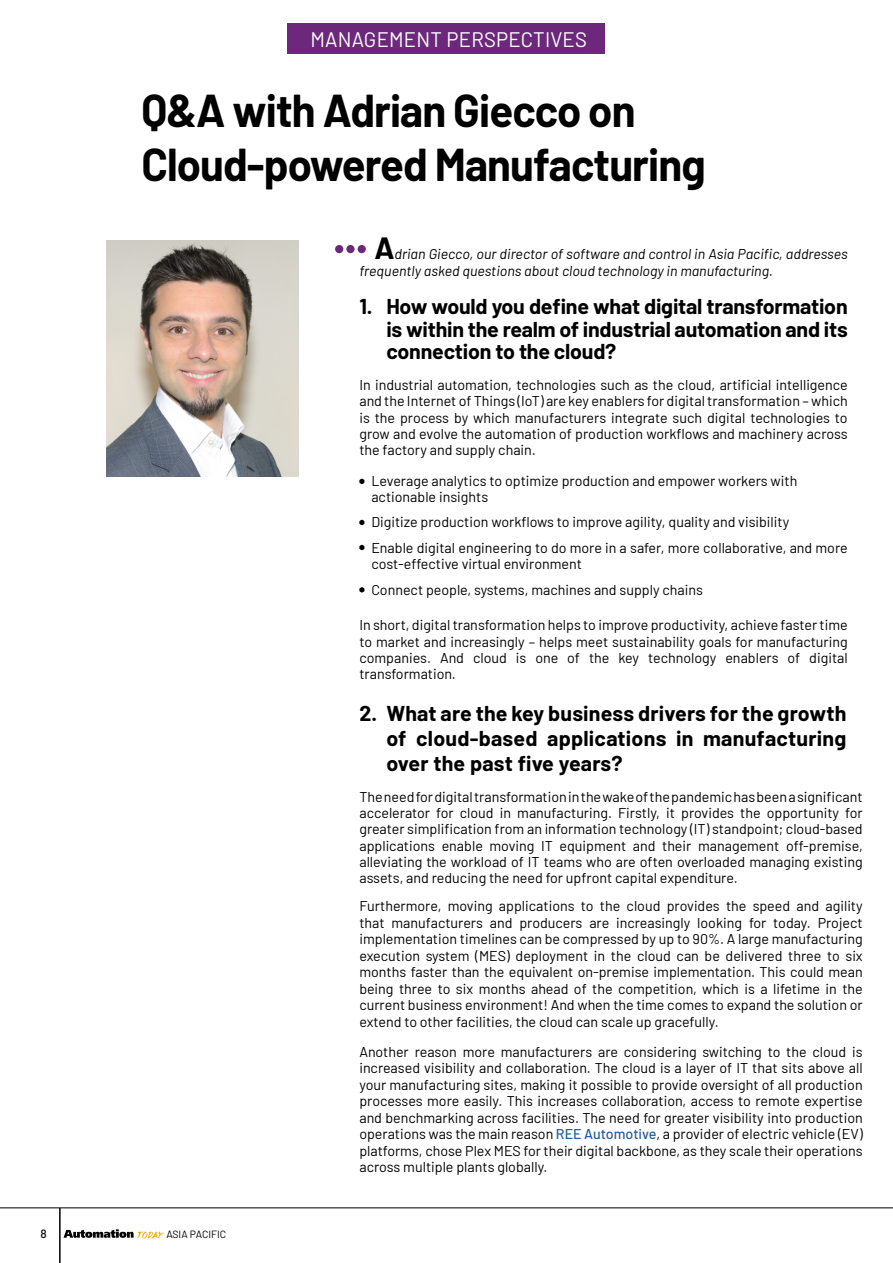
<style>
.page{position:relative;width:893px;height:1263px;background:#fff}
.page>*{position:absolute;margin:0;border:0;box-sizing:border-box;transform-origin:0 0}
.t1{font:700 45px/54px "Barlow";letter-spacing:-.02em;color:#000}
.t2{font:700 21px/25.2px "Barlow";letter-spacing:-.01em;color:#000;text-align:justify}
.t3{font:21px "Barlow";letter-spacing:.01em;color:#fff}
.t4{font:14.25px/16.2px "Barlow";color:#000;text-align:justify}
.t5{font:italic 14.25px/17.1px "Barlow";color:#000}
.t6{font:500 12px "Barlow";color:#000}
.t7{font:10.5px "Barlow";color:#000}
.s1{font-weight:700;font-style:normal;font-size:30px}
.s2{font-weight:500;color:#215e9e}
</style>
<div class="page">
<hr style="left:0;top:1207px;width:893px;height:1px;background:#000">
<hr style="left:59px;top:1208px;width:2px;height:55px;background:#000">
<svg style="left:64px;top:1229px;width:100px;height:10px"></svg>
<div style="left:335px;top:245px;width:8px;height:8px;background:#6c297b;border-radius:50%"></div>
<div style="left:346px;top:245px;width:9px;height:8px;background:#6c297b;border-radius:50%"></div>
<div style="left:358px;top:245px;width:8px;height:8px;background:#6c297b;border-radius:50%"></div>
<svg style="left:359px;top:479px;width:5px;height:5px"></svg>
<svg style="left:359px;top:520px;width:5px;height:5px"></svg>
<svg style="left:359px;top:545px;width:5px;height:5px"></svg>
<svg style="left:359px;top:587px;width:5px;height:6px"></svg>
<div style="left:288px;top:23px;width:317px;height:31px;background:#6c297b"></div>
<img style="left:107px;top:240px;width:191px;height:237px">
<h2 class="t3" style="left:310px;top:24px;width:278px">MANAGEMENT PERSPECTIVES</h2>
<h1 class="t1" style="left:141px;top:80px;width:566px">Q&amp;A with Adrian Giecco on<br>Cloud-powered Manufacturing</h1>
<p class="t5" style="left:359px;top:244px;width:490px;text-indent:15px"><span class="s1">A</span>drian Giecco, our director of software and control in Asia Pacific, addresses frequently asked questions about cloud technology in manufacturing.</p>
<h2 class="t2" style="left:386px;top:294px;width:463px;line-height:22.5px;text-indent:-27px">1. How would you define what digital transformation is within the realm of industrial automation and its connection to the cloud?</h2>
<p class="t4" style="left:359px;top:376px;width:490px">In industrial automation, technologies such as the cloud, artificial intelligence and the Internet of Things (IoT) are key enablers for digital transformation – which is the process by which manufacturers integrate such digital technologies to grow and evolve the automation of production workflows and machinery across the factory and supply chain.</p>
<p class="t4" style="left:371px;top:472px;width:427px">Leverage analytics to optimize production and empower workers with actionable insights</p>
<p class="t4" style="left:371px;top:513px;width:419px">Digitize production workflows to improve agility, quality and visibility</p>
<p class="t4" style="left:371px;top:538px;width:478px">Enable digital engineering to do more in a safer, more collaborative, and more cost-effective virtual environment</p>
<p class="t4" style="left:371px;top:580px;width:333px">Connect people, systems, machines and supply chains</p>
<p class="t4" style="left:359px;top:616px;width:490px">In short, digital transformation helps to improve productivity, achieve faster time to market and increasingly – helps meet sustainability goals for manufacturing companies. And cloud is one of the key technology enablers of digital transformation.</p>
<h2 class="t2" style="left:386px;top:699px;width:462px;text-indent:-27px">2. What are the key business drivers for the growth of cloud-based applications in manufacturing over the past five years?</h2>
<p class="t6" style="left:40px;top:1225px;width:8px">8</p>
<p class="t7" style="left:166px;top:1226px;width:61px">ASIA PACIFIC</p>
<p class="t4" style="left:359px;top:788px;width:505px">The need for digital transformation in the wake of the pandemic has been a significant accelerator for cloud in manufacturing. Firstly, it provides the opportunity for greater simplification from an information technology (IT) standpoint; cloud-based applications enable moving IT equipment and their management off-premise, alleviating the workload of IT teams who are often overloaded managing existing assets, and reducing the need for upfront capital expenditure.</p>
<p class="t4" style="left:359px;top:896px;width:505px">Furthermore, moving applications to the cloud provides the speed and agility that manufacturers and producers are increasingly looking for today. Project implementation timelines can be compressed by up to 90%. A large manufacturing execution system (MES) deployment in the cloud can be delivered three to six months faster than the equivalent on-premise implementation. This could mean being three to six months ahead of the competition, which is a lifetime in the current business environment! And when the time comes to expand the solution or extend to other facilities, the cloud can scale up gracefully.</p>
<p class="t4" style="left:359px;top:1042px;width:505px">Another reason more manufacturers are considering switching to the cloud is increased visibility and collaboration. The cloud is a layer of IT that sits above all your manufacturing sites, making it possible to provide oversight of all production processes more easily. This increases collaboration, access to remote expertise and benchmarking across facilities. The need for greater visibility into production operations was the main reason <span class="s2">REE Automotive</span>, a provider of electric vehicle (EV) platforms, chose Plex MES for their digital backbone, as they scale their operations across multiple plants globally.</p>
</div>
